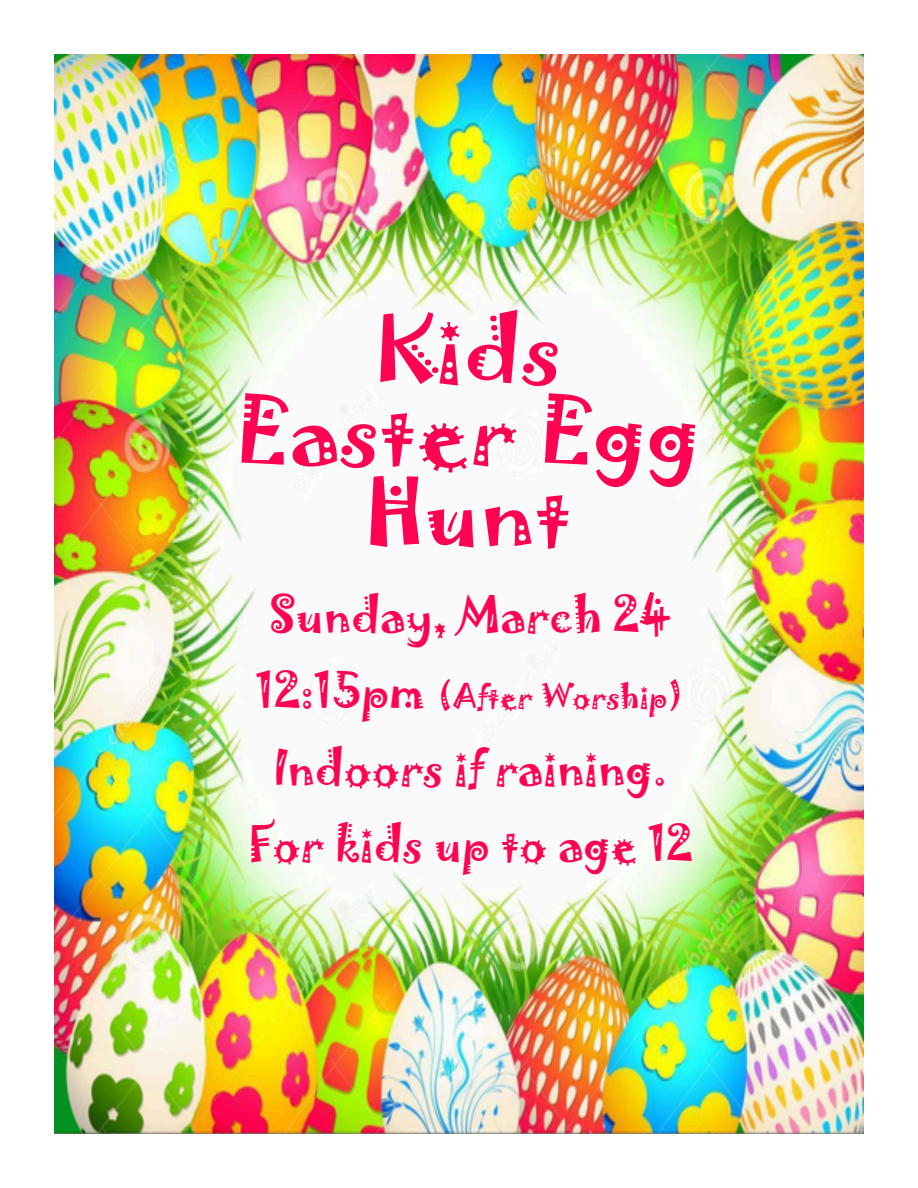
<style>
.page{position:relative;width:918px;height:1188px;background:#fff}
.page>*{position:absolute;margin:0;border:0;box-sizing:border-box;transform-origin:0 0}
.t1{font:82.05px/82.1px "Jokerman";color:#ff0353;text-align:center;scale:1.1 1}
.t2{font:45px/76.5px "Jokerman";color:#ff0353;text-align:center}
.t3{font:30px "Jokerman";color:#ff0353}
.s1{font-size:45px}
</style>
<div class="page">
<img style="left:54px;top:54px;width:810px;height:1080px">
<h1 class="t1" style="left:235px;top:317px;width:424px">Kids<br>Easter Egg<br>Hunt</h1>
<p class="t2" style="left:270px;top:581px;width:403px">Sunday, March 24</p>
<p class="t3" style="left:256px;top:682px;width:429px"><span class="s1">12:15pm</span> (After Worship)</p>
<p class="t2" style="left:248px;top:734px;width:445px">Indoors if raining.<br>For kids up to age 12</p>
</div>
